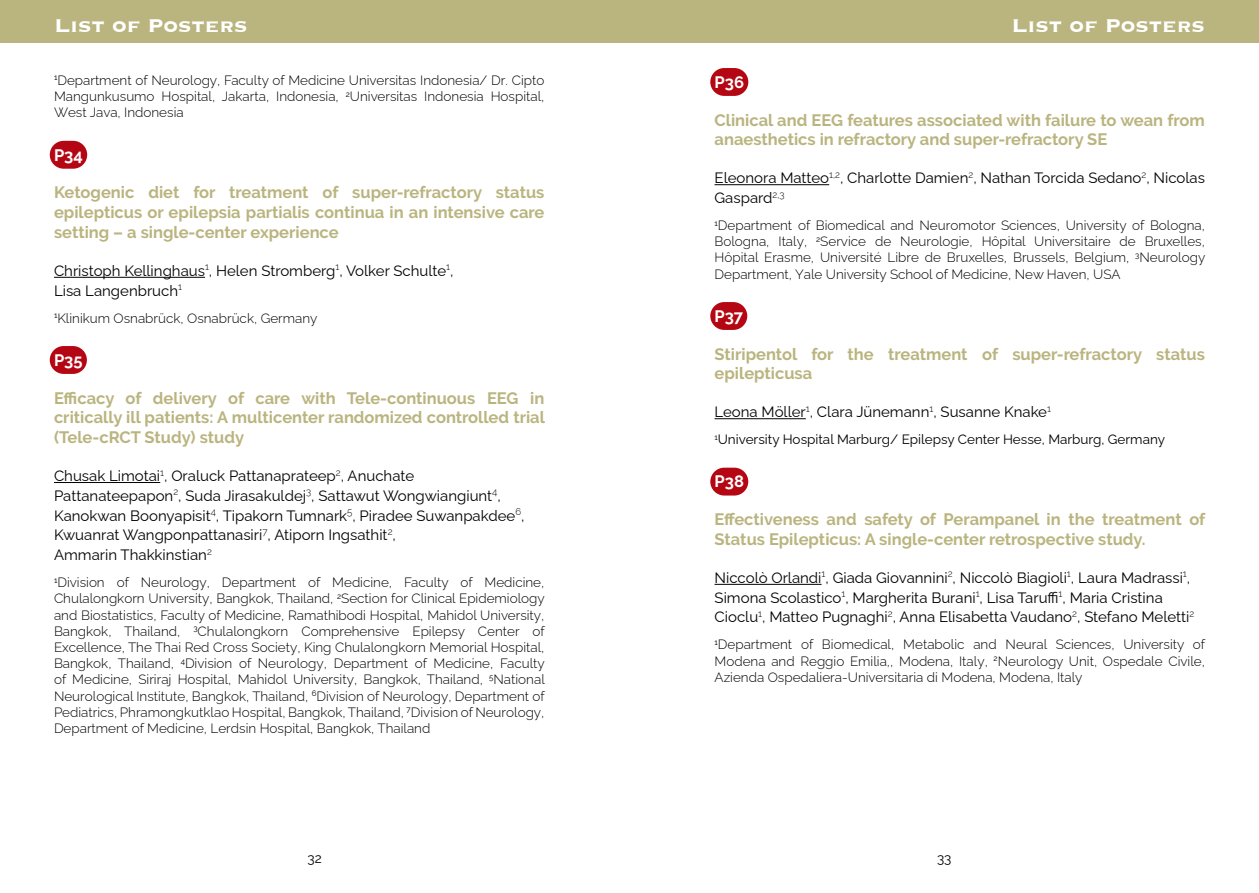
<style>
.page{position:relative;width:1259px;height:893px;background:#fff}
.page>*{position:absolute;margin:0;border:0;box-sizing:border-box;transform-origin:0 0}
.t1{font:700 24px "Copperplate";color:#fff}
.t2{font:700 16.5px/19.8px "Raleway";color:#bab47f}
.t3{font:700 16.5px "Raleway";color:#fff}
.t4{font:15px/19.8px "Raleway";color:#000}
.t5{font:100 13.5px/16.2px "Raleway";color:#000;text-align:justify}
.t6{font:13.5px "Raleway";color:#000}
</style>
<div class="page">
<div style="left:0;top:0;width:1259px;height:43px;background:#bab47f"></div>
<div style="left:50px;top:141px;width:37px;height:28px;background:#b50713;border-radius:14px"></div>
<hr style="left:54px;top:277px;width:151px;height:1px;background:#000">
<div style="left:50px;top:346px;width:37px;height:28px;background:#b50713;border-radius:14px"></div>
<hr style="left:54px;top:482px;width:106px;height:1px;background:#000">
<div style="left:710px;top:68px;width:38px;height:28px;background:#b50713;border-radius:14px"></div>
<hr style="left:714px;top:184px;width:115px;height:1px;background:#000">
<div style="left:710px;top:302px;width:37px;height:28px;background:#b50713;border-radius:14px"></div>
<hr style="left:714px;top:418px;width:92px;height:1px;background:#000">
<div style="left:710px;top:468px;width:38px;height:28px;background:#b50713;border-radius:14px"></div>
<hr style="left:714px;top:584px;width:107px;height:1px;background:#000">
<h1 class="t1" style="left:54px;top:9px;width:195px">List of Posters</h1>
<h1 class="t1" style="left:1011px;top:9px;width:195px">List of Posters</h1>
<p class="t5" style="left:54px;top:71px;width:492px"><sup>1</sup>Department of Neurology, Faculty of Medicine Universitas Indonesia/ Dr. Cipto Mangunkusumo Hospital, Jakarta, Indonesia, <sup>2</sup>Universitas Indonesia Hospital, West Java, Indonesia</p>
<p class="t3" style="left:54px;top:145px;width:30px">P34</p>
<p class="t2" style="left:54px;top:183px;width:492px;text-align:justify">Ketogenic diet for treatment of super-refractory status epilepticus or epilepsia partialis continua in an intensive care setting – a single-center experience</p>
<p class="t4" style="left:54px;top:259px;width:401px">Christoph Kellinghaus<sup>1</sup>, Helen Stromberg<sup>1</sup>, Volker Schulte<sup>1</sup>,<br>Lisa Langenbruch<sup>1</sup></p>
<p class="t5" style="left:54px;top:308px;width:265px"><sup>1</sup>Klinikum Osnabrück, Osnabrück, Germany</p>
<p class="t3" style="left:54px;top:351px;width:30px">P35</p>
<p class="t2" style="left:54px;top:388px;width:492px;text-align:justify">Efficacy of delivery of care with Tele-continuous EEG in critically ill patients: A multicenter randomized controlled trial (Tele-cRCT Study) study</p>
<p class="t4" style="left:54px;top:464px;width:472px">Chusak Limotai<sup>1</sup>, Oraluck Pattanaprateep<sup>2</sup>, Anuchate Pattanateepapon<sup>2</sup>, Suda Jirasakuldej<sup>3</sup>, Sattawut Wongwiangiunt<sup>4</sup>, Kanokwan Boonyapisit<sup>4</sup>, Tipakorn Tumnark<sup>5</sup>, Piradee Suwanpakdee<sup>6</sup>, Kwuanrat Wangponpattanasiri<sup>7</sup>, Atiporn Ingsathit<sup>2</sup>,<br>Ammarin Thakkinstian<sup>2</sup></p>
<p class="t5" style="left:54px;top:573px;width:492px"><sup>1</sup>Division of Neurology, Department of Medicine, Faculty of Medicine, Chulalongkorn University, Bangkok, Thailand, <sup>2</sup>Section for Clinical Epidemiology and Biostatistics, Faculty of Medicine, Ramathibodi Hospital, Mahidol University, Bangkok, Thailand, <sup>3</sup>Chulalongkorn Comprehensive Epilepsy Center of Excellence, The Thai Red Cross Society, King Chulalongkorn Memorial Hospital, Bangkok, Thailand, <sup>4</sup>Division of Neurology, Department of Medicine, Faculty of Medicine, Siriraj Hospital, Mahidol University, Bangkok, Thailand, <sup>5</sup>National Neurological Institute, Bangkok, Thailand, <sup>6</sup>Division of Neurology, Department of Pediatrics, Phramongkutklao Hospital, Bangkok, Thailand, <sup>7</sup>Division of Neurology, Department of Medicine, Lerdsin Hospital, Bangkok, Thailand</p>
<p class="t3" style="left:714px;top:73px;width:31px">P36</p>
<p class="t2" style="left:714px;top:110px;width:492px">Clinical and EEG features associated with failure to wean from anaesthetics in refractory and super-refractory SE</p>
<p class="t4" style="left:714px;top:166px;width:492px">Eleonora Matteo<sup>1</sup><sup>,</sup><sup>2</sup>, Charlotte Damien<sup>2</sup>, Nathan Torcida Sedano<sup>2</sup>, Nicolas<br>Gaspard<sup>2</sup><sup>,</sup><sup>3</sup></p>
<p class="t5" style="left:714px;top:216px;width:492px"><sup>1</sup>Department of Biomedical and Neuromotor Sciences, University of Bologna, Bologna, Italy, <sup>2</sup>Service de Neurologie, Hôpital Universitaire de Bruxelles, Hôpital Erasme, Université Libre de Bruxelles, Brussels, Belgium, <sup>3</sup>Neurology Department, Yale University School of Medicine, New Haven, USA</p>
<p class="t3" style="left:714px;top:307px;width:30px">P37</p>
<p class="t2" style="left:714px;top:344px;width:492px">Stiripentol for the treatment of super-refractory status epilepticusa</p>
<p class="t4" style="left:714px;top:400px;width:338px">Leona Möller<sup>1</sup>, Clara Jünemann<sup>1</sup>, Susanne Knake<sup>1</sup></p>
<p class="t6" style="left:714px;top:429px;width:452px"><sup>1</sup>University Hospital Marburg/ Epilepsy Center Hesse, Marburg, Germany</p>
<p class="t3" style="left:714px;top:472px;width:31px">P38</p>
<p class="t2" style="left:714px;top:510px;width:492px">Effectiveness and safety of Perampanel in the treatment of<br>Status Epilepticus: A single-center retrospective study.</p>
<p class="t4" style="left:714px;top:566px;width:481px">Niccolò Orlandi<sup>1</sup>, Giada Giovannini<sup>2</sup>, Niccolò Biagioli<sup>1</sup>, Laura Madrassi<sup>1</sup>,<br>Simona Scolastico<sup>1</sup>, Margherita Burani<sup>1</sup>, Lisa Taruffi<sup>1</sup>, Maria Cristina<br>Cioclu<sup>1</sup>, Matteo Pugnaghi<sup>2</sup>, Anna Elisabetta Vaudano<sup>2</sup>, Stefano Meletti<sup>2</sup></p>
<p class="t5" style="left:714px;top:635px;width:492px"><sup>1</sup>Department of Biomedical, Metabolic and Neural Sciences, University of Modena and Reggio Emilia,, Modena, Italy, <sup>2</sup>Neurology Unit, Ospedale Civile, Azienda Ospedaliera-Universitaria di Modena, Modena, Italy</p>
<p class="t6" style="left:308px;top:848px;width:16px">32</p>
<p class="t6" style="left:937px;top:848px;width:16px">33</p>
</div>
